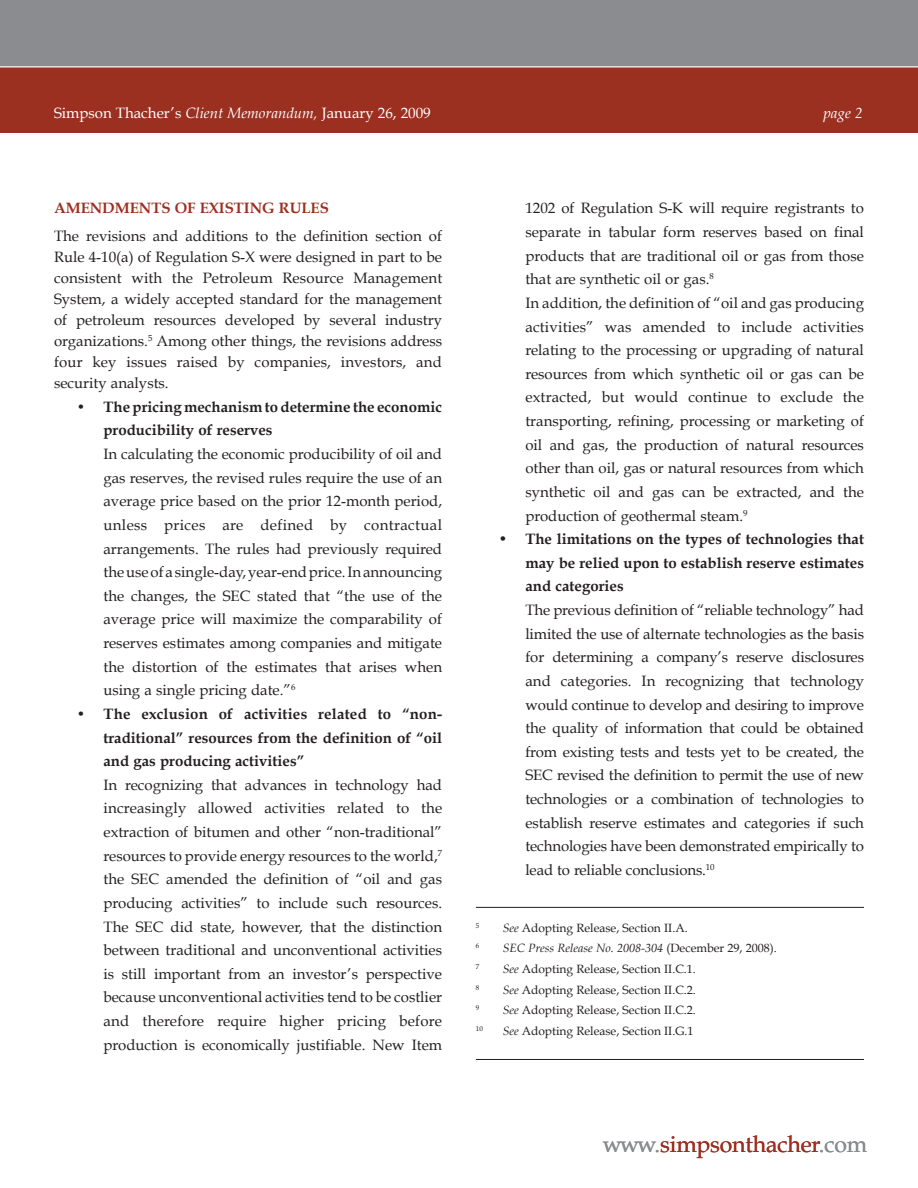
<style>
.page{position:relative;width:918px;height:1188px;background:#fff}
.page>*{position:absolute;margin:0;border:0;box-sizing:border-box;transform-origin:0 0}
.t1{font:22.95px "Book Antiqua";letter-spacing:-.005em;color:#9b2f20}
.t2{font:15px/23.5px "Book Antiqua";color:#231f20;text-align:justify}
.t3{font:700 15px/23.7px "Book Antiqua";color:#231f20;text-align:justify}
.t4{font:15px "Book Antiqua";color:#fff}
.t5{font:700 15px "Book Antiqua";color:#9b2f20}
.t6{font:italic 15px "Book Antiqua";color:#fff}
.t7{font:12px "Book Antiqua";color:#231f20}
.t8{font:italic 12px "Book Antiqua";color:#231f20}
.t9{font:7.05px "Book Antiqua";color:#231f20}
.s1{font-style:italic}
.s2{font-weight:400}
.s3{font-style:normal}
.s4{color:#8a8c8f}
</style>
<div class="page">
<div style="left:0;top:66px;width:918px;height:66px;background:#9b2f20"></div>
<div style="left:0;top:0;width:918px;height:66px;background:#8a8c8f"></div>
<hr style="left:0;top:66px;width:918px;height:1px;background:#fff">
<hr style="left:476px;top:907px;width:388px;height:1px;background:#231f20">
<hr style="left:476px;top:1059px;width:388px;height:1px;background:#231f20">
<p class="t4" style="left:54px;top:103px;width:378px">Simpson Thacher’s <span class="s1">Client Memorandum,</span> January 26, 2009</p>
<p class="t6" style="left:823px;top:104px;width:41px">page 2</p>
<p class="t6" style="left:820px;top:104px;width:44px">page X</p>
<p class="t5" style="left:54px;top:200px;width:276px">AMENDMENTS OF EXISTING RULES</p>
<p class="t2" style="left:54px;top:226px;width:390px;line-height:21px">The revisions and additions to the definition section of Rule 4-10(a) of Regulation S-X were designed in part to be consistent with the Petroleum Resource Management System, a widely accepted standard for the management of petroleum resources developed by several industry organizations.<sup>5</sup> Among other things, the revisions address four key issues raised by companies, investors, and security analysts.</p>
<p class="t3" style="left:103px;top:395px;width:340px;text-indent:-27px">• The pricing mechanism to determine the economic producibility of reserves</p>
<p class="t2" style="left:103px;top:442px;width:340px">In calculating the economic producibility of oil and gas reserves, the revised rules require the use of an average price based on the prior 12-month period, unless prices are defined by contractual arrangements. The rules had previously required the use of a single-day, year-end price. In announcing the changes, the SEC stated that “the use of the average price will maximize the comparability of reserves estimates among companies and mitigate the distortion of the estimates that arises when using a single pricing date.”<sup>6</sup></p>
<p class="t3" style="left:103px;top:702px;width:340px;text-indent:-27px">• The exclusion of activities related to “non&shy;traditional” resources from the definition of “oil and gas producing activities”</p>
<p class="t2" style="left:104px;top:773px;width:340px">In recognizing that advances in technology had increasingly allowed activities related to the extraction of bitumen and other “non-traditional” resources to provide energy resources to the world,<sup>7 </sup>the SEC amended the definition of “oil and gas producing activities” to include such resources.<br>The SEC did state, however, that the distinction between traditional and unconventional activities is still important from an investor’s perspective because unconventional activities tend to be costlier and therefore require higher pricing before production is economically justifiable. New Item</p>
<p class="t2" style="left:525px;top:197px;width:340px;text-align:left">1202 of Regulation S-K will require registrants to separate in tabular form reserves based on final products that are traditional oil or gas from those that are synthetic oil or gas.<sup>8<br></sup>In addition, the definition of “oil and gas producing activities” was amended to include activities relating to the processing or upgrading of natural resources from which synthetic oil or gas can be extracted, but would continue to exclude the transporting, refining, processing or marketing of oil and gas, the production of natural resources other than oil, gas or natural resources from which synthetic oil and gas can be extracted, and the production of geothermal steam.<sup>9</sup></p>
<p class="t3" style="left:525px;top:527px;width:340px;text-indent:-27px"><span class="s2">•</span> The limitations on the types of technologies that may be relied upon to establish reserve estimates and categories</p>
<p class="t2" style="left:525px;top:598px;width:340px">The previous definition of “reliable technology” had limited the use of alternate technologies as the basis for determining a company’s reserve disclosures and categories. In recognizing that technology would continue to develop and desiring to improve the quality of information that could be obtained from existing tests and tests yet to be created, the SEC revised the definition to permit the use of new technologies or a combination of technologies to establish reserve estimates and categories if such technologies have been demonstrated empirically to lead to reliable conclusions.<sup>10</sup></p>
<p class="t9" style="left:476px;top:921px;width:5px">5</p>
<p class="t7" style="left:503px;top:920px;width:186px"><span class="s1">See</span> Adopting Release, Section II.A.</p>
<p class="t9" style="left:476px;top:942px;width:5px">6</p>
<p class="t8" style="left:503px;top:941px;width:275px">SEC Press Release No. 2008-304 <span class="s3">(December 29, 2008).</span></p>
<p class="t9" style="left:476px;top:962px;width:5px">7</p>
<p class="t7" style="left:503px;top:962px;width:195px"><span class="s1">See</span> Adopting Release, Section II.C.1.</p>
<p class="t9" style="left:476px;top:983px;width:5px">8</p>
<p class="t7" style="left:503px;top:982px;width:195px"><span class="s1">See</span> Adopting Release, Section II.C.2.</p>
<p class="t9" style="left:476px;top:1004px;width:5px">9</p>
<p class="t7" style="left:503px;top:1003px;width:195px"><span class="s1">See</span> Adopting Release, Section II.C.2.</p>
<p class="t9" style="left:476px;top:1024px;width:8px">10</p>
<p class="t7" style="left:503px;top:1023px;width:192px"><span class="s1">See</span> Adopting Release, Section II.G.1</p>
<h1 class="t1" style="left:603px;top:1130px;width:266px"><span class="s4">www.</span>simpsonthacher<span class="s4">.com</span></h1>
</div>
